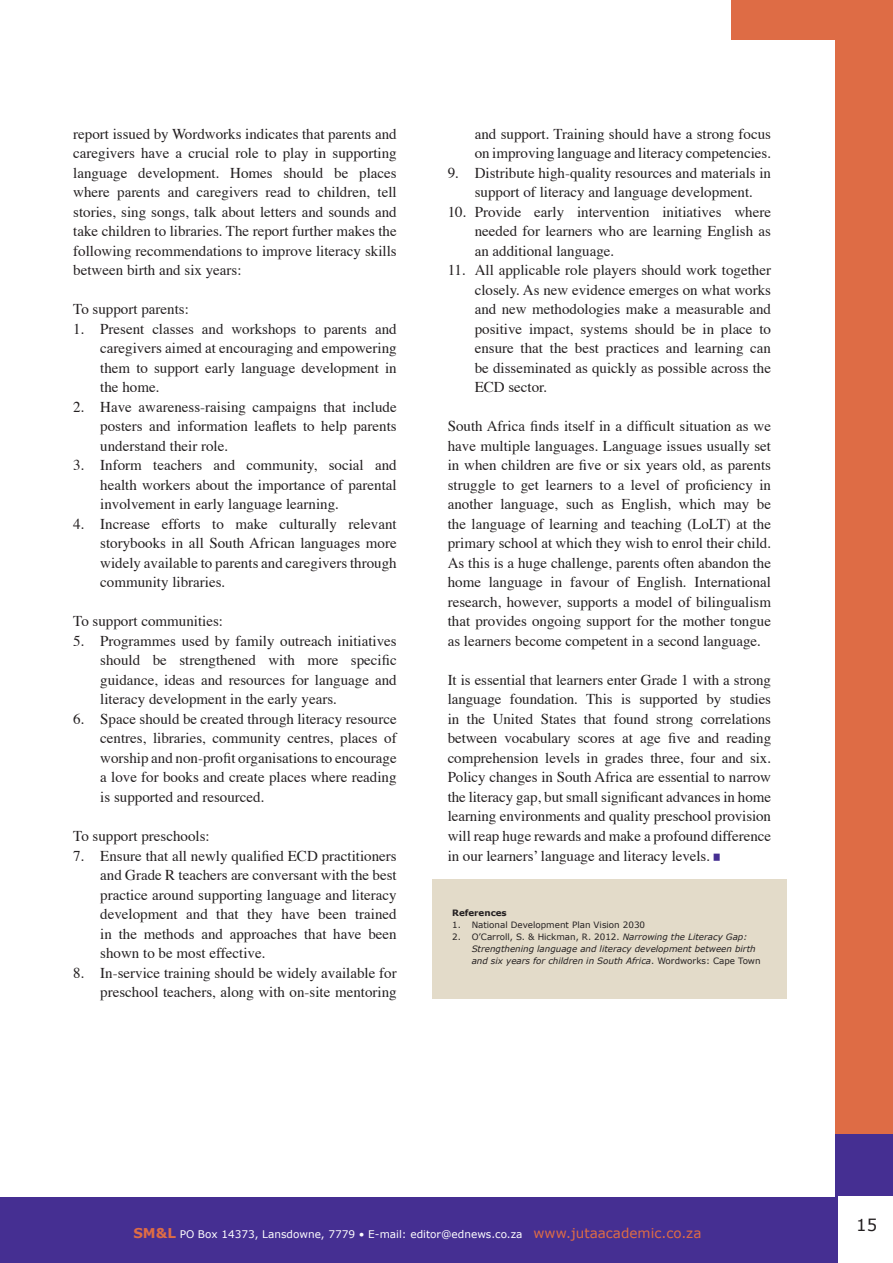
<style>
.page{position:relative;width:893px;height:1263px;background:#fff}
.page>*{position:absolute;margin:0;border:0;box-sizing:border-box;transform-origin:0 0}
.t1{font:16.5px "Verdana";color:#231f20}
.t2{font:15px/19.5px "Times";color:#231f20;text-align:justify}
.t3{font:10.5px "Verdana";color:#fff}
.t4{font:italic 8.7px/12px "Verdana";color:#231f20}
.t5{font:8.7px "Verdana";color:#231f20}
.t6{font:700 8.7px "Verdana";color:#231f20}
.t7{font:700 6px "Helvetica";color:#452f92}
.s1{font-style:normal}
.s2{font-weight:700;font-size:13.5px;color:#de6c45}
.s3{font-size:13.5px;color:#de6c45}
</style>
<div class="page">
<div style="left:731px;top:0;width:162px;height:1263px;background:#de6c45"></div>
<div style="left:834px;top:1134px;width:59px;height:129px;background:#452f92"></div>
<div style="left:0;top:1196px;width:893px;height:67px;background:#452f92"></div>
<div style="left:0;top:40px;width:834px;height:1156px;background:#fff"></div>
<div style="left:838px;top:1196px;width:55px;height:67px;background:#fff"></div>
<div style="left:432px;top:879px;width:354px;height:119px;background:#e3dbc9"></div>
<p class="t2" style="left:73px;top:123px;width:325px">report issued by Wordworks indicates that parents and caregivers have a crucial role to play in supporting language development. Homes should be places where parents and caregivers read to children, tell stories, sing songs, talk about letters and sounds and take children to libraries. The report further makes the following recommendations to improve literacy skills between birth and six years:</p>
<p class="t2" style="left:73px;top:298px;width:117px">To support parents:</p>
<p class="t2" style="left:100px;top:318px;width:298px;text-indent:-27px">1. Present classes and workshops to parents and caregivers aimed at encouraging and empowering them to support early language development in the home.</p>
<p class="t2" style="left:100px;top:396px;width:298px;text-indent:-27px">2. Have awareness-raising campaigns that include posters and information leaflets to help parents understand their role.</p>
<p class="t2" style="left:100px;top:454px;width:298px;text-indent:-27px">3. Inform teachers and community, social and health workers about the importance of parental involvement in early language learning.</p>
<p class="t2" style="left:100px;top:513px;width:298px;text-indent:-27px">4. Increase efforts to make culturally relevant storybooks in all South African languages more widely available to parents and caregivers through community libraries.</p>
<p class="t2" style="left:73px;top:610px;width:151px">To support communities:</p>
<p class="t2" style="left:100px;top:630px;width:298px;text-indent:-27px">5. Programmes used by family outreach initiatives should be strengthened with more specific guidance, ideas and resources for language and literacy development in the early years.</p>
<p class="t2" style="left:100px;top:708px;width:298px;text-indent:-27px">6. Space should be created through literacy resource centres, libraries, community centres, places of worship and non-profit organisations to encourage a love for books and create places where reading is supported and resourced.</p>
<p class="t2" style="left:73px;top:825px;width:138px">To support preschools:</p>
<p class="t2" style="left:100px;top:844px;width:298px;text-indent:-27px">7. Ensure that all newly qualified ECD practitioners and Grade R teachers are conversant with the best practice around supporting language and literacy development and that they have been trained in the methods and approaches that have been shown to be most effective.</p>
<p class="t2" style="left:73px;top:961px;width:325px;text-align:right">8. In-service training should be widely available for preschool teachers, along with on-site mentoring</p>
<p class="t2" style="left:475px;top:123px;width:298px">and support. Training should have a strong focus on improving language and literacy competencies.</p>
<p class="t2" style="left:448px;top:162px;width:325px;text-align:center">9. Distribute high-quality resources and materials in support of literacy and language development.</p>
<p class="t2" style="left:475px;top:201px;width:298px;text-indent:-27px">10. Provide early intervention initiatives where needed for learners who are learning English as an additional language.</p>
<p class="t2" style="left:475px;top:259px;width:298px;text-indent:-27px">11. All applicable role players should work together closely. As new evidence emerges on what works and new methodologies make a measurable and positive impact, systems should be in place to ensure that the best practices and learning can be disseminated as quickly as possible across the ECD sector.</p>
<p class="t2" style="left:448px;top:415px;width:325px">South Africa finds itself in a difficult situation as we have multiple languages. Language issues usually set in when children are five or six years old, as parents struggle to get learners to a level of proficiency in another language, such as English, which may be the language of learning and teaching (LoLT) at the primary school at which they wish to enrol their child.<br>As this is a huge challenge, parents often abandon the home language in favour of English. International research, however, supports a model of bilingualism that provides ongoing support for the mother tongue as learners become competent in a second language.</p>
<p class="t2" style="left:448px;top:669px;width:325px">It is essential that learners enter Grade 1 with a strong language foundation. This is supported by studies in the United States that found strong correlations between vocabulary scores at age five and reading comprehension levels in grades three, four and six.<br>Policy changes in South Africa are essential to narrow the literacy gap, but small significant advances in home learning environments and quality preschool provision will reap huge rewards and make a profound difference in our learners’ language and literacy levels.</p>
<p class="t7" style="left:714px;top:852px;width:7px">█</p>
<p class="t6" style="left:452px;top:907px;width:56px">References</p>
<p class="t5" style="left:452px;top:919px;width:194px">1. National Development Plan Vision 2030</p>
<p class="t4" style="left:472px;top:931px;width:290px;text-indent:-20px"><span class="s1">2. O’Carroll, S. &amp; Hickman, R. 2012.</span> Narrowing the Literacy Gap:<br>Strengthening language and literacy development between birth and six years for children in South Africa<span class="s1">. Wordworks: Cape Town</span></p>
<p class="t3" style="left:133px;top:1227px;width:570px"><span class="s2">SM&amp;L</span> PO Box 14373, Lansdowne, 7779 • E-mail: editor@ednews.co.za <span class="s3">www.jutaacademic.co.za</span></p>
<p class="t1" style="left:856px;top:1214px;width:22px">15</p>
</div>
